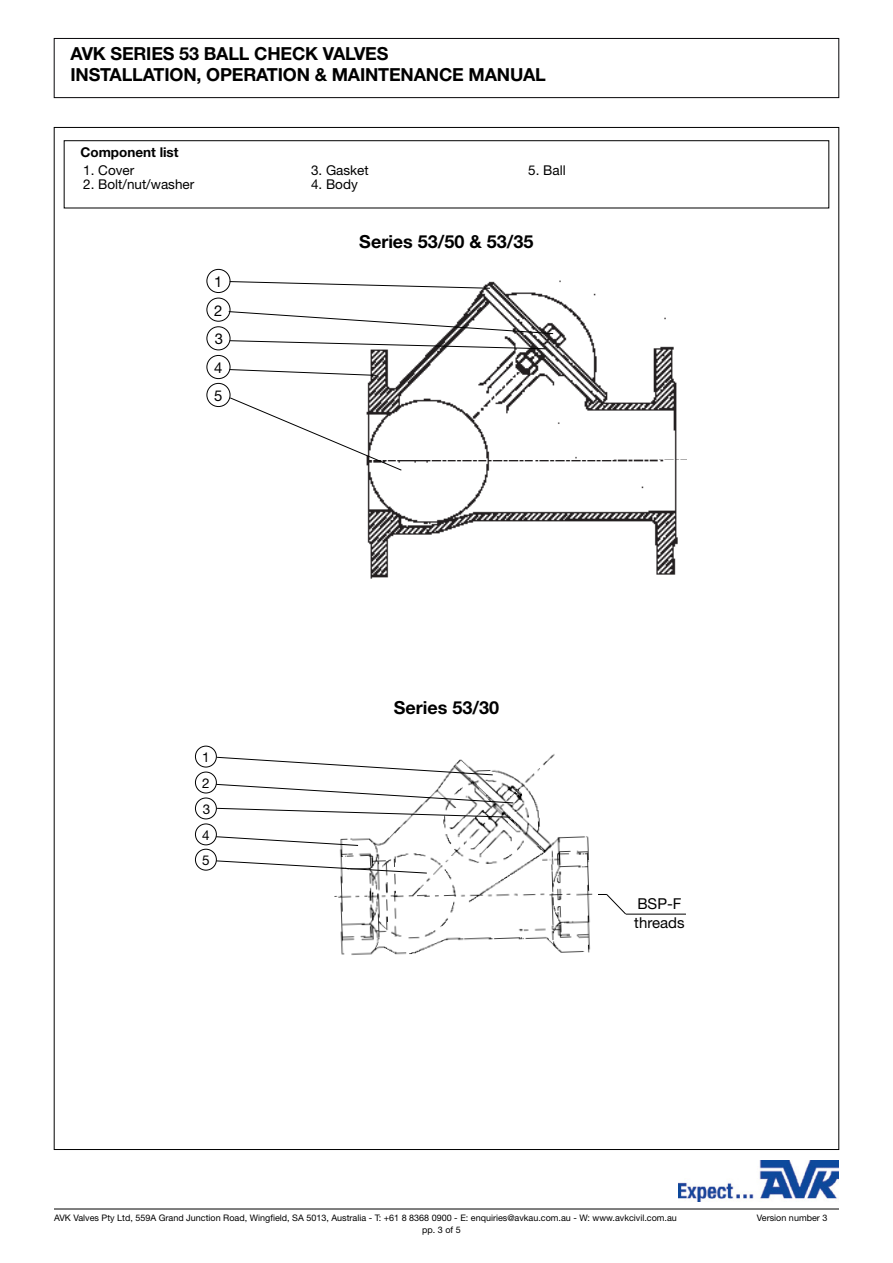
<style>
.page{position:relative;width:893px;height:1263px;background:#fff}
.page>*{position:absolute;margin:0;border:0;box-sizing:border-box;transform-origin:0 0}
.t1{font:700 18px/21px "Helvetica Neue LT Pro";letter-spacing:-.01em;color:#000}
.t2{font:15px/28.5px "Helvetica Neue LT Pro";color:#000;text-align:justify}
.t3{font:13.5px/26px "Helvetica Neue LT Pro";color:#000}
.t4{font:700 13.5px "Helvetica Neue LT Pro";color:#000}
.t5{font:9px "Helvetica Neue LT Pro";color:#000}
</style>
<div class="page">
<div style="left:54px;top:38px;width:785px;height:60px;border:1px solid #070609"></div>
<hr style="left:54px;top:1209px;width:785px;height:1px;background:#000">
<img style="left:679px;top:1161px;width:159px;height:41px">
<div style="left:64px;top:140px;width:765px;height:68px;border:1px solid #000"></div>
<img style="left:367px;top:280px;width:319px;height:299px">
<div style="left:206px;top:269px;width:24px;height:24px;border:1px solid #000;border-radius:50%"></div>
<div style="left:206px;top:298px;width:24px;height:24px;border:1px solid #000;border-radius:50%"></div>
<div style="left:206px;top:326px;width:24px;height:24px;border:1px solid #000;border-radius:50%"></div>
<svg style="left:207px;top:355px;width:23px;height:24px"></svg>
<div style="left:206px;top:355px;width:24px;height:24px;border:1px solid #000;border-radius:50%"></div>
<div style="left:212px;top:360px;width:12px;height:14px;background:#fff"></div>
<div style="left:206px;top:383px;width:24px;height:24px;border:1px solid #000;border-radius:50%"></div>
<svg style="left:228px;top:311px;width:326px;height:23px"></svg>
<svg style="left:229px;top:369px;width:148px;height:7px"></svg>
<svg style="left:229px;top:281px;width:261px;height:8px"></svg>
<svg style="left:229px;top:397px;width:173px;height:74px"></svg>
<svg style="left:229px;top:340px;width:316px;height:9px"></svg>
<img style="left:334px;top:754px;width:259px;height:201px">
<svg style="left:598px;top:894px;width:28px;height:20px"></svg>
<hr style="left:626px;top:914px;width:60px;height:1px;background:#000">
<svg style="left:216px;top:836px;width:143px;height:10px"></svg>
<svg style="left:217px;top:757px;width:276px;height:18px"></svg>
<svg style="left:214px;top:860px;width:213px;height:13px"></svg>
<svg style="left:215px;top:784px;width:299px;height:33px"></svg>
<div style="left:195px;top:772px;width:22px;height:21px;border:1px solid #000;border-radius:50%"></div>
<div style="left:195px;top:798px;width:22px;height:21px;border:1px solid #000;border-radius:50%"></div>
<div style="left:195px;top:849px;width:21px;height:21px;background:#fff;border-radius:50%"></div>
<div style="left:195px;top:849px;width:22px;height:21px;border:1px solid #000;border-radius:50%"></div>
<svg style="left:195px;top:824px;width:21px;height:21px"></svg>
<div style="left:195px;top:823px;width:22px;height:22px;border:1px solid #000;border-radius:50%"></div>
<div style="left:200px;top:828px;width:11px;height:13px;background:#fff"></div>
<div style="left:195px;top:746px;width:22px;height:21px;border:1px solid #000;border-radius:50%"></div>
<h1 class="t1" style="left:70px;top:43px;width:477px">AVK SERIES 53 BALL CHECK VALVES<br>INSTALLATION, OPERATION &amp; MAINTENANCE MANUAL</h1>
<h3 class="t4" style="left:80px;top:144px;width:100px">COMPONENT LIST</h3>
<h3 class="t3" style="left:83px;top:158px;width:53px">1. Cover</h3>
<h3 class="t3" style="left:83px;top:171px;width:112px">2. Bolt/nut/washer</h3>
<h2 class="t2" style="left:214px;top:267px;width:10px">1<br>2<br>3<br>4<br>5</h2>
<h3 class="t3" style="left:311px;top:158px;width:59px">3. Gasket</h3>
<h3 class="t3" style="left:311px;top:171px;width:48px">4. Body</h3>
<h3 class="t3" style="left:528px;top:158px;width:39px">5. Ball</h3>
<h1 class="t1" style="left:359px;top:231px;width:176px">SERIES 53/50 &amp; 53/35</h1>
<h3 class="t3" style="left:202px;top:744px;width:9px">1</h3>
<h3 class="t3" style="left:202px;top:770px;width:10px">2<br>3</h3>
<h3 class="t3" style="left:202px;top:822px;width:9px">4</h3>
<h3 class="t3" style="left:202px;top:847px;width:9px">5</h3>
<h1 class="t1" style="left:394px;top:697px;width:107px">SERIES 53/30</h1>
<h2 class="t2" style="left:634px;top:895px;width:52px;line-height:18px">BSP-F threads</h2>
<p class="t5" style="left:54px;top:1212px;width:624px">AVK Valves Pty Ltd, 559A Grand Junction Road, Wingfield, SA 5013, Australia - T: +61 8 8368 0900 - E: enquiries@avkau.com.au - W: www.avkcivil.com.au</p>
<p class="t5" style="left:757px;top:1212px;width:72px">Version number 3</p>
<p class="t5" style="left:422px;top:1224px;width:40px">pp. 3 of 5</p>
</div>
